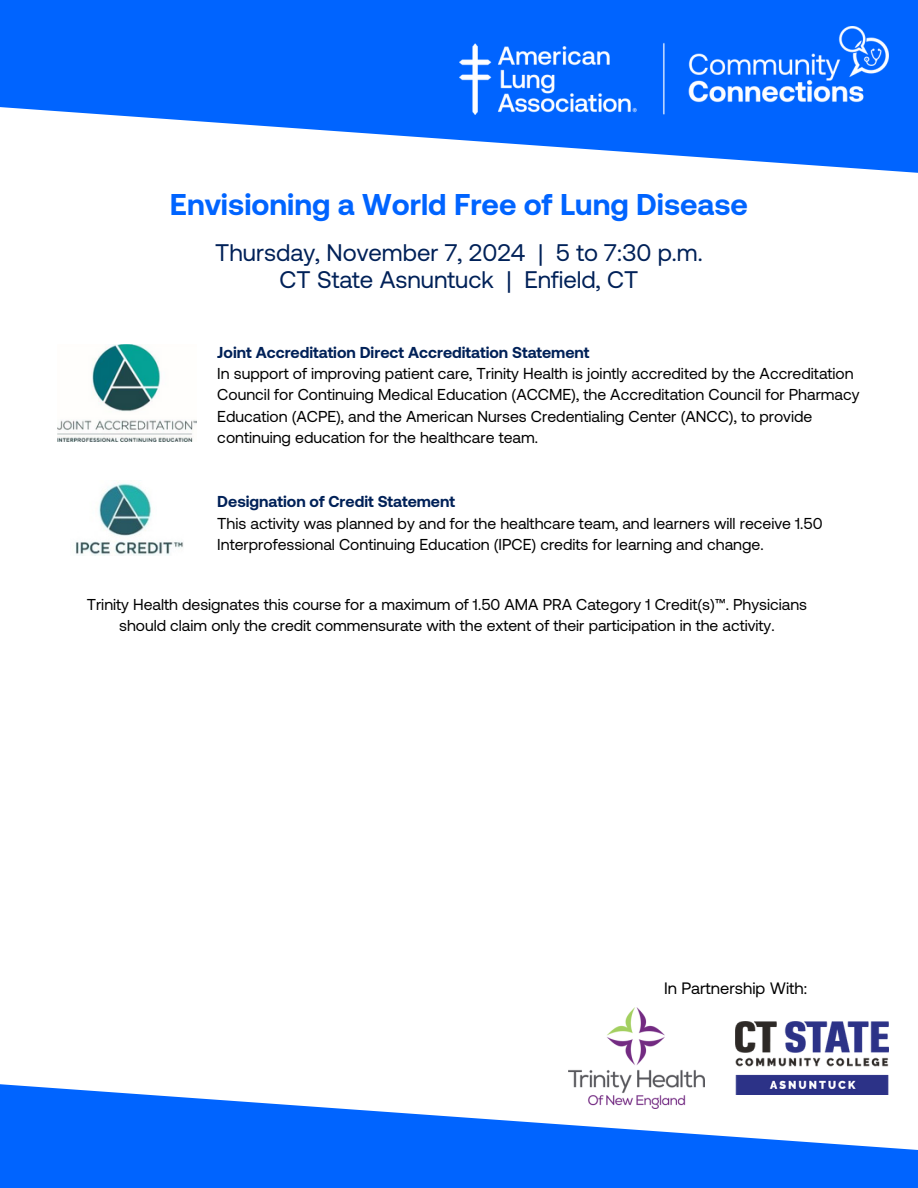
<style>
.page{position:relative;width:918px;height:1188px;background:#fff}
.page>*{position:absolute;margin:0;border:0;box-sizing:border-box;transform-origin:0 0}
.t1{font:700 30px "Aeonik";color:#0064ff}
.t2{font:24px/27px "Aeonik";color:#002158;text-align:center}
.t3{font:16.5px "Aeonik";color:#000}
.t4{font:15.75px/21.3px "Aeonik";color:#000}
.t5{font:700 15.75px "Aeonik";color:#002158}
</style>
<div class="page">
<svg style="left:0;top:1084px;width:918px;height:104px;fill:#0064ff"></svg>
<svg style="left:0;top:0;width:918px;height:173px;fill:#0064ff"></svg>
<img style="left:569px;top:1007px;width:136px;height:101px">
<img style="left:736px;top:1022px;width:153px;height:73px">
<img style="left:459px;top:26px;width:430px;height:89px">
<img style="left:58px;top:345px;width:138px;height:96px">
<img style="left:75px;top:483px;width:108px;height:72px">
<p class="t1" style="left:170px;top:192px;width:580px">Envisioning a World Free of Lung Disease</p>
<p class="t2" style="left:215px;top:241px;width:489px">Thursday, November 7, 2024 | 5 to 7:30 p.m.<br>CT State Asnuntuck | Enfield, CT</p>
<p class="t5" style="left:217px;top:346px;width:374px">Joint Accreditation Direct Accreditation Statement</p>
<p class="t4" style="left:217px;top:364px;width:644px">In support of improving patient care, Trinity Health is jointly accredited by the Accreditation Council for Continuing Medical Education (ACCME), the Accreditation Council for Pharmacy Education (ACPE), and the American Nurses Credentialing Center (ANCC), to provide continuing education for the healthcare team.</p>
<p class="t5" style="left:217px;top:495px;width:239px">Designation of Credit Statement</p>
<p class="t4" style="left:217px;top:514px;width:607px">This activity was planned by and for the healthcare team, and learners will receive 1.50<br>Interprofessional Continuing Education (IPCE) credits for learning and change.</p>
<p class="t4" style="left:87px;top:595px;width:722px;text-align:center">Trinity Health designates this course for a maximum of 1.50 AMA PRA Category 1 Credit(s)™. Physicians should claim only the credit commensurate with the extent of their participation in the activity.</p>
<p class="t3" style="left:664px;top:982px;width:145px">In Partnership With:</p>
</div>
